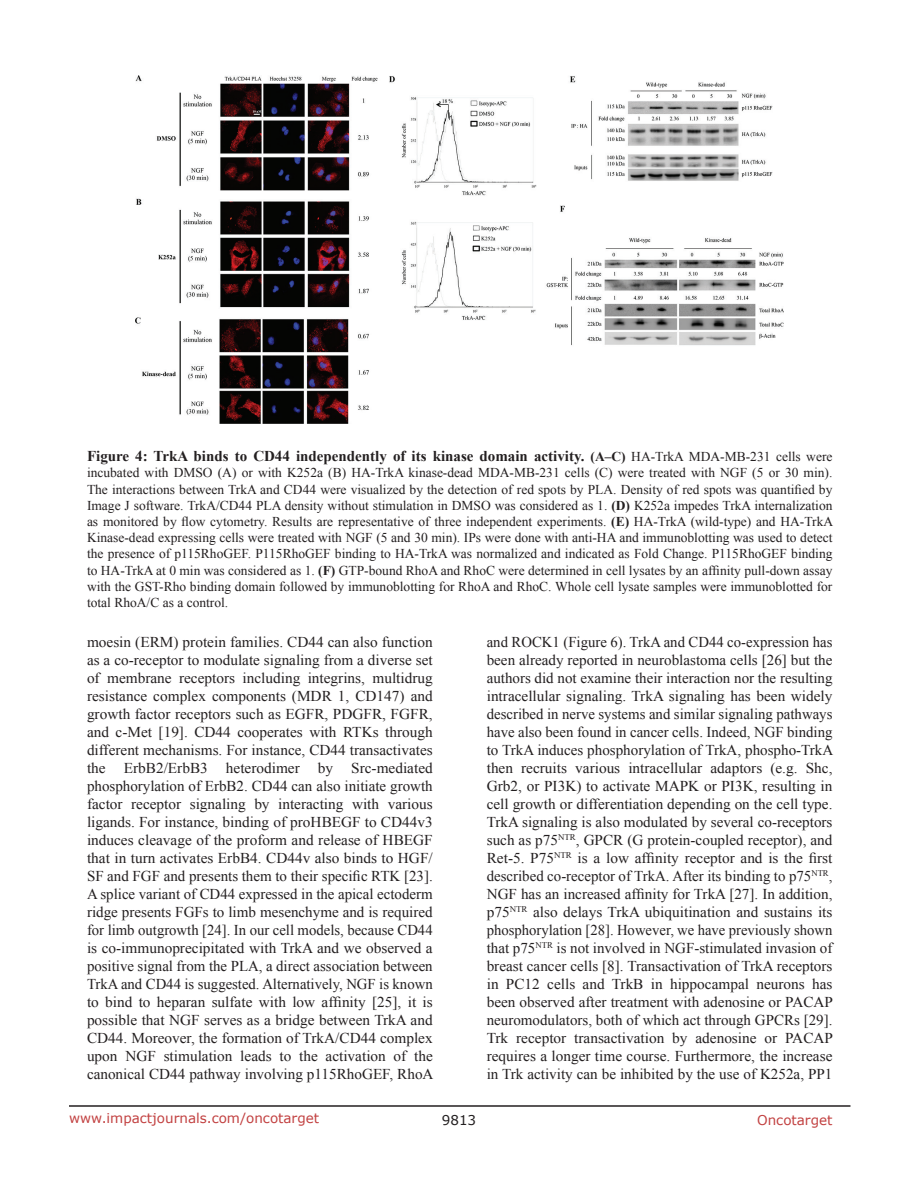
<style>
.page{position:relative;width:918px;height:1188px;background:#fff}
.page>*{position:absolute;margin:0;border:0;box-sizing:border-box;transform-origin:0 0}
.t1{font:15px/18px "Times New Roman";color:#231f20;text-align:justify}
.t2{font:700 15px "Times New Roman";color:#231f20}
.t3{font:13.5px/16.2px "Times New Roman";color:#231f20;text-align:justify}
.t4{font:13.5px "Verdana";color:#c24141}
.t5{font:13.5px "Verdana";color:#231f20}
.s1{font-size:13.5px}
.s2{font-weight:400;font-size:13.5px}
.s3{font-weight:700}
</style>
<div class="page">
<hr style="left:69px;top:1105px;width:781px;height:2px;background:#231f20">
<img style="left:136px;top:76px;width:648px;height:348px">
<p class="t2" style="left:87px;top:446px;width:747px">Figure 4: TrkA binds to CD44 independently of its kinase domain activity. <span class="s1">(A–C)</span> <span class="s2">HA-TrkA MDA-MB-231 cells were</span></p>
<p class="t3" style="left:87px;top:465px;width:748px">incubated with DMSO (A) or with K252a (B) HA-TrkA kinase-dead MDA-MB-231 cells (C) were treated with NGF (5 or 30 min).<br>The interactions between TrkA and CD44 were visualized by the detection of red spots by PLA. Density of red spots was quantified by Image J software. TrkA/CD44 PLA density without stimulation in DMSO was considered as 1. <span class="s3">(D)</span> K252a impedes TrkA internalization as monitored by flow cytometry. Results are representative of three independent experiments. <span class="s3">(E)</span> HA-TrkA (wild-type) and HA-TrkA Kinase-dead expressing cells were treated with NGF (5 and 30 min). IPs were done with anti-HA and immunoblotting was used to detect the presence of p115RhoGEF. P115RhoGEF binding to HA-TrkA was normalized and indicated as Fold Change. P115RhoGEF binding to HA-TrkA at 0 min was considered as 1. <span class="s3">(F)</span> GTP-bound RhoA and RhoC were determined in cell lysates by an affinity pull-down assay with the GST-Rho binding domain followed by immunoblotting for RhoA and RhoC. Whole cell lysate samples were immunoblotted for total RhoA/C as a control.</p>
<p class="t1" style="left:87px;top:633px;width:348px">moesin (ERM) protein families. CD44 can also function as a co-receptor to modulate signaling from a diverse set of membrane receptors including integrins, multidrug resistance complex components (MDR 1, CD147) and growth factor receptors such as EGFR, PDGFR, FGFR, and c-Met [19]. CD44 cooperates with RTKs through different mechanisms. For instance, CD44 transactivates the ErbB2/ErbB3 heterodimer by Src-mediated phosphorylation of ErbB2. CD44 can also initiate growth factor receptor signaling by interacting with various ligands. For instance, binding of proHBEGF to CD44v3 induces cleavage of the proform and release of HBEGF that in turn activates ErbB4. CD44v also binds to HGF/ SF and FGF and presents them to their specific RTK [23].<br>A splice variant of CD44 expressed in the apical ectoderm ridge presents FGFs to limb mesenchyme and is required for limb outgrowth [24]. In our cell models, because CD44 is co-immunoprecipitated with TrkA and we observed a positive signal from the PLA, a direct association between TrkA and CD44 is suggested. Alternatively, NGF is known to bind to heparan sulfate with low affinity [25], it is possible that NGF serves as a bridge between TrkA and CD44. Moreover, the formation of TrkA/CD44 complex upon NGF stimulation leads to the activation of the canonical CD44 pathway involving p115RhoGEF, RhoA</p>
<p class="t1" style="left:487px;top:633px;width:348px">and ROCK1 (Figure 6). TrkA and CD44 co-expression has been already reported in neuroblastoma cells [26] but the authors did not examine their interaction nor the resulting intracellular signaling. TrkA signaling has been widely described in nerve systems and similar signaling pathways have also been found in cancer cells. Indeed, NGF binding to TrkA induces phosphorylation of TrkA, phospho-TrkA then recruits various intracellular adaptors (e.g. Shc, Grb2, or PI3K) to activate MAPK or PI3K, resulting in cell growth or differentiation depending on the cell type.<br>TrkA signaling is also modulated by several co-receptors such as p75<sup>NTR</sup>, GPCR (G protein-coupled receptor), and Ret-5. P75<sup>NTR</sup> is a low affinity receptor and is the first described co-receptor of TrkA. After its binding to p75<sup>NTR</sup>, NGF has an increased affinity for TrkA [27]. In addition, p75<sup>NTR</sup> also delays TrkA ubiquitination and sustains its phosphorylation [28]. However, we have previously shown that p75<sup>NTR</sup> is not involved in NGF-stimulated invasion of breast cancer cells [8]. Transactivation of TrkA receptors in PC12 cells and TrkB in hippocampal neurons has been observed after treatment with adenosine or PACAP neuromodulators, both of which act through GPCRs [29].<br>Trk receptor transactivation by adenosine or PACAP requires a longer time course. Furthermore, the increase in Trk activity can be inhibited by the use of K252a, PP1</p>
<p class="t4" style="left:69px;top:1109px;width:252px">www.impactjournals.com/oncotarget</p>
<p class="t5" style="left:442px;top:1111px;width:36px">9813</p>
<p class="t4" style="left:757px;top:1111px;width:77px">Oncotarget</p>
</div>
